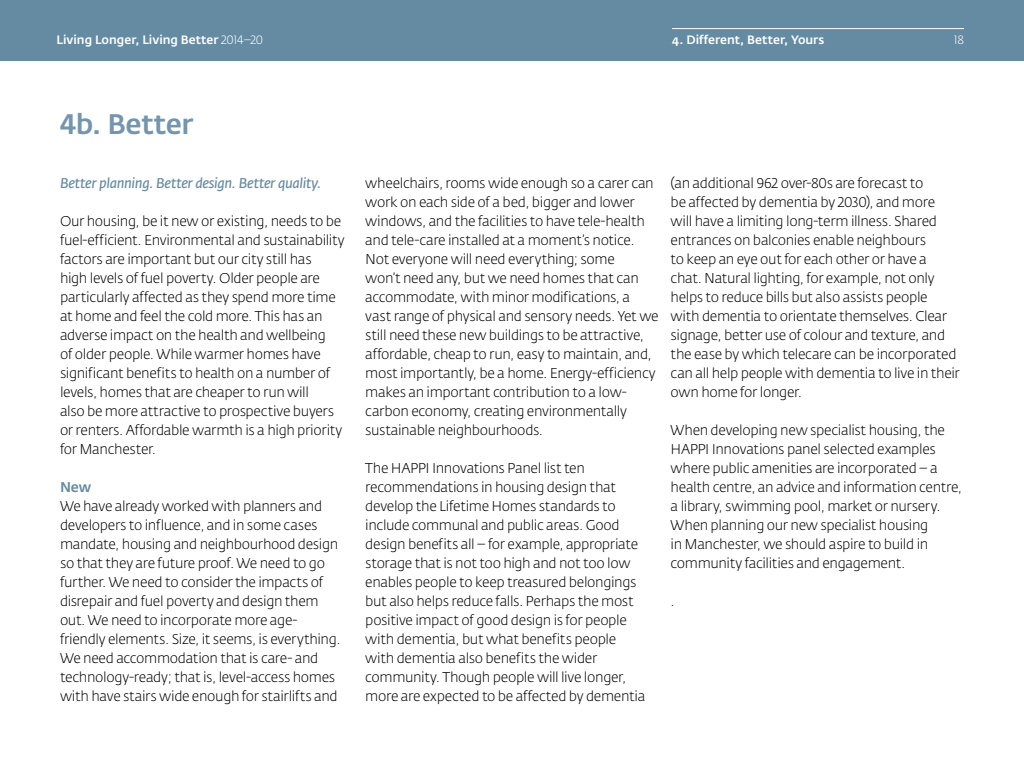
<style>
.page{position:relative;width:1024px;height:768px;background:#fff}
.page>*{position:absolute;margin:0;border:0;box-sizing:border-box;transform-origin:0 0}
.t1{font:500 28px "Manchester CC";letter-spacing:-.015em;color:#7495ad}
.t2{font:300 14px/19px "Manchester CC";letter-spacing:-.025em;color:#000}
.t3{font:italic 600 14px "Manchester CC";letter-spacing:-.025em;color:#658ba3}
.t4{font:500 14px "Manchester CC";color:#658ba3}
.t5{font:500 12px "Manchester CC";color:#fff}
.t6{font:300 12px "Manchester CC";color:#fff}
.s1{font-weight:300}
</style>
<div class="page">
<div style="left:0;top:0;width:1024px;height:60px;background:#658ba3"></div>
<hr style="left:672px;top:28px;width:292px;height:1px;background:#fff">
<p class="t5" style="left:57px;top:33px;width:208px">Living Longer, Living Better <span class="s1">2014–20</span></p>
<p class="t5" style="left:672px;top:33px;width:154px">4. Different, Better, Yours</p>
<p class="t6" style="left:954px;top:33px;width:12px">18</p>
<h1 class="t1" style="left:60px;top:106px;width:135px">4b. Better</h1>
<p class="t3" style="left:60px;top:175px;width:263px">Better planning. Better design. Better quality.</p>
<p class="t2" style="left:60px;top:212px;width:286px">Our housing, be it new or existing, needs to be fuel-efficient. Environmental and sustainability factors are important but our city still has<br>high levels of fuel poverty. Older people are particularly affected as they spend more time at home and feel the cold more. This has an adverse impact on the health and wellbeing<br>of older people. While warmer homes have significant benefits to health on a number of levels, homes that are cheaper to run will<br>also be more attractive to prospective buyers or renters. Affordable warmth is a high priority for Manchester.</p>
<p class="t4" style="left:60px;top:478px;width:33px">New</p>
<p class="t2" style="left:60px;top:497px;width:282px">We have already worked with planners and developers to influence, and in some cases mandate, housing and neighbourhood design so that they are future proof. We need to go further. We need to consider the impacts of disrepair and fuel poverty and design them out. We need to incorporate more age&shy;friendly elements. Size, it seems, is everything.<br>We need accommodation that is care- and technology-ready; that is, level-access homes with have stairs wide enough for stairlifts and</p>
<p class="t2" style="left:365px;top:174px;width:295px">wheelchairs, rooms wide enough so a carer can work on each side of a bed, bigger and lower windows, and the facilities to have tele-health and tele-care installed at a moment’s notice.<br>Not everyone will need everything; some<br>won’t need any, but we need homes that can accommodate, with minor modifications, a vast range of physical and sensory needs. Yet we still need these new buildings to be attractive, affordable, cheap to run, easy to maintain, and, most importantly, be a home. Energy-efficiency makes an important contribution to a low&shy;carbon economy, creating environmentally sustainable neighbourhoods.</p>
<p class="t2" style="left:365px;top:459px;width:282px">The HAPPI Innovations Panel list ten recommendations in housing design that develop the Lifetime Homes standards to include communal and public areas. Good design benefits all – for example, appropriate storage that is not too high and not too low enables people to keep treasured belongings but also helps reduce falls. Perhaps the most positive impact of good design is for people with dementia, but what benefits people with dementia also benefits the wider community. Though people will live longer, more are expected to be affected by dementia</p>
<p class="t2" style="left:671px;top:174px;width:291px">(an additional 962 over-80s are forecast to<br>be affected by dementia by 2030), and more will have a limiting long-term illness. Shared entrances on balconies enable neighbours<br>to keep an eye out for each other or have a chat. Natural lighting, for example, not only helps to reduce bills but also assists people with dementia to orientate themselves. Clear signage, better use of colour and texture, and the ease by which telecare can be incorporated can all help people with dementia to live in their own home for longer.</p>
<p class="t2" style="left:671px;top:421px;width:293px">When developing new specialist housing, the HAPPI Innovations panel selected examples where public amenities are incorporated – a health centre, an advice and information centre, a library, swimming pool, market or nursery.<br>When planning our new specialist housing<br>in Manchester, we should aspire to build in community facilities and engagement.</p>
<p class="t2" style="left:671px;top:592px;width:6px">.</p>
</div>
